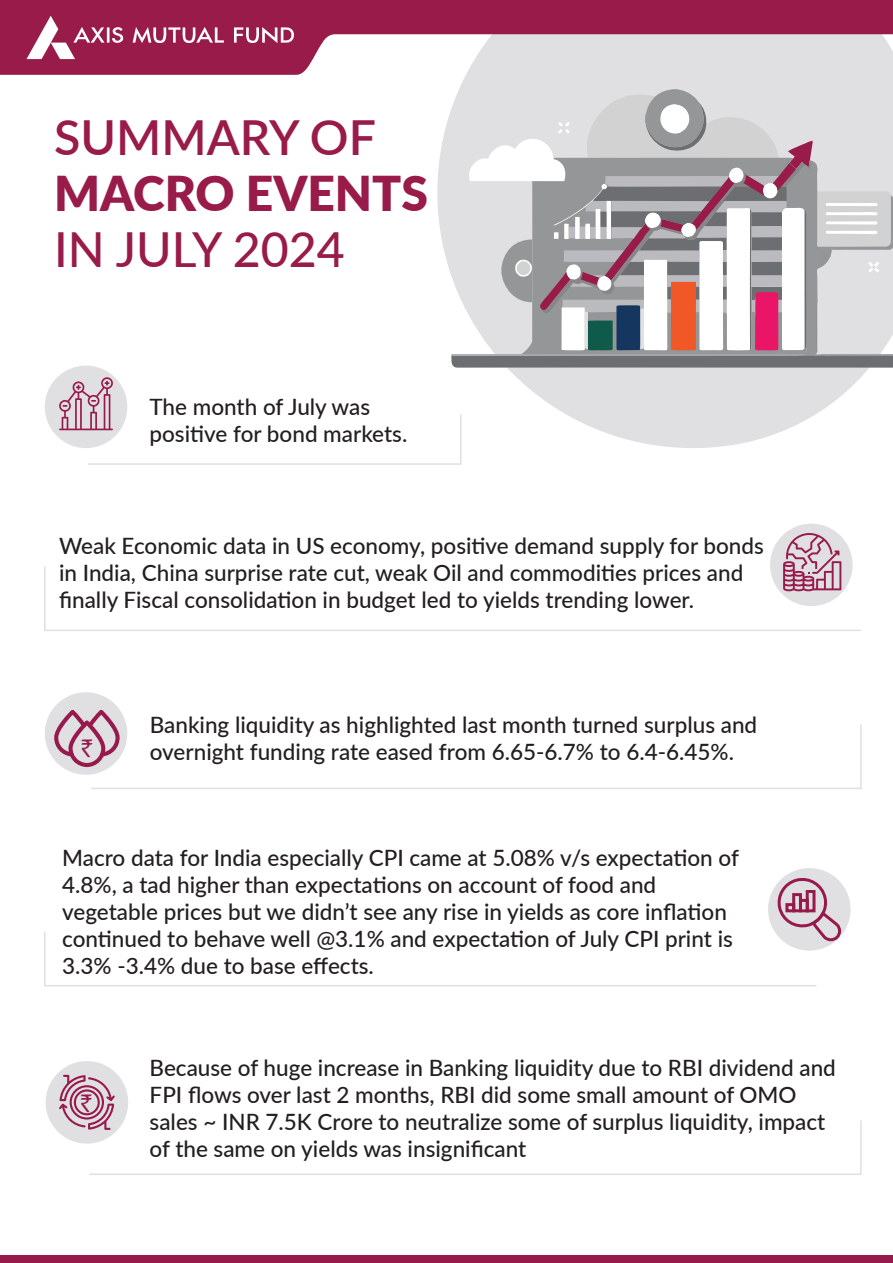
<style>
.page{position:relative;width:893px;height:1263px;background:#fff}
.page>*{position:absolute;margin:0;border:0;box-sizing:border-box;transform-origin:0 0}
.t1{font:500 48.3px "Lato";color:#991b49}
.t2{font:600 48.3px "Lato";color:#991b49}
.t3{font:900 48px "Lato";color:#991b49}
.t4{font:25.05px "Rupee";color:#971a4d}
.t5{font:500 22.5px/27px "Lato";color:#231f20}
</style>
<div class="page">
<div style="left:45px;top:366px;width:82px;height:82px;background:#e0e0e2;border-radius:50%"></div>
<svg style="left:59px;top:377px;width:403px;height:88px"></svg>
<div style="left:768px;top:868px;width:83px;height:82px;background:#e0e0e2;border-radius:50%"></div>
<svg style="left:44px;top:876px;width:797px;height:111px"></svg>
<div style="left:806px;top:890px;width:9px;height:22px;border:3px solid #971a4d"></div>
<div style="left:799px;top:899px;width:10px;height:13px;border:3px solid #971a4d"></div>
<div style="left:792px;top:893px;width:10px;height:19px;border:3px solid #971a4d"></div>
<div style="left:785px;top:903px;width:10px;height:9px;border:3px solid #971a4d"></div>
<svg style="left:437px;top:75px;width:456px;height:373px;fill:#e0e0e2"></svg>
<svg style="left:0;top:0;width:893px;height:75px;background:#b86c88"></svg>
<svg style="left:27px;top:16px;width:100px;height:43px"></svg>
<svg style="left:133px;top:27px;width:91px;height:18px"></svg>
<svg style="left:234px;top:27px;width:62px;height:18px"></svg>
<div style="left:0;top:1256px;width:893px;height:7px;background:#971a4d"></div>
<svg style="left:451px;top:356px;width:442px;height:12px;background:#717275"></svg>
<svg style="left:451px;top:89px;width:442px;height:267px"></svg>
<svg style="left:44px;top:566px;width:817px;height:65px"></svg>
<svg style="left:91px;top:724px;width:771px;height:65px"></svg>
<div style="left:770px;top:524px;width:83px;height:82px;background:#e0e0e2;border-radius:50%"></div>
<svg style="left:783px;top:533px;width:58px;height:58px"></svg>
<div style="left:45px;top:692px;width:82px;height:83px;background:#e0e0e2;border-radius:50%"></div>
<svg style="left:54px;top:710px;width:66px;height:57px"></svg>
<div style="left:46px;top:1061px;width:82px;height:82px;background:#e0e0e2;border-radius:50%"></div>
<svg style="left:59px;top:1075px;width:803px;height:100px"></svg>
<h1 class="t2" style="left:54px;top:103px;width:323px">SUMMARY OF</h1>
<h2 class="t3" style="left:54px;top:157px;width:375px">MACRO EVENTS</h2>
<h1 class="t1" style="left:54px;top:215px;width:292px">IN JULY 2024</h1>
<p class="t5" style="left:149px;top:392px;width:259px">The month of July was positive for bond markets.</p>
<p class="t5" style="left:59px;top:531px;width:706px">Weak Economic data in US economy, positive demand supply for bonds in India, China surprise rate cut, weak Oil and commodities prices and finally Fiscal consolidation in budget led to yields trending lower.</p>
<p class="t5" style="left:150px;top:710px;width:609px">Banking liquidity as highlighted last month turned surplus and</p>
<p class="t4" style="left:81px;top:736px;width:14px">`</p>
<p class="t5" style="left:150px;top:737px;width:586px">overnight funding rate eased from 6.65-6.7% to 6.4-6.45%.</p>
<p class="t5" style="left:62px;top:843px;width:678px">Macro data for India especially CPI came at 5.08% v/s expectation of 4.8%, a tad higher than expectations on account of food and vegetable prices but we didn’t see any rise in yields as core inflation continued to behave well @3.1% and expectation of July CPI print is 3.3% -3.4% due to base effects.</p>
<p class="t4" style="left:80px;top:1091px;width:14px">`</p>
<p class="t5" style="left:150px;top:1053px;width:688px">Because of huge increase in Banking liquidity due to RBI dividend and FPI flows over last 2 months, RBI did some small amount of OMO sales ~ INR 7.5K Crore to neutralize some of surplus liquidity, impact of the same on yields was insignificant</p>
</div>
